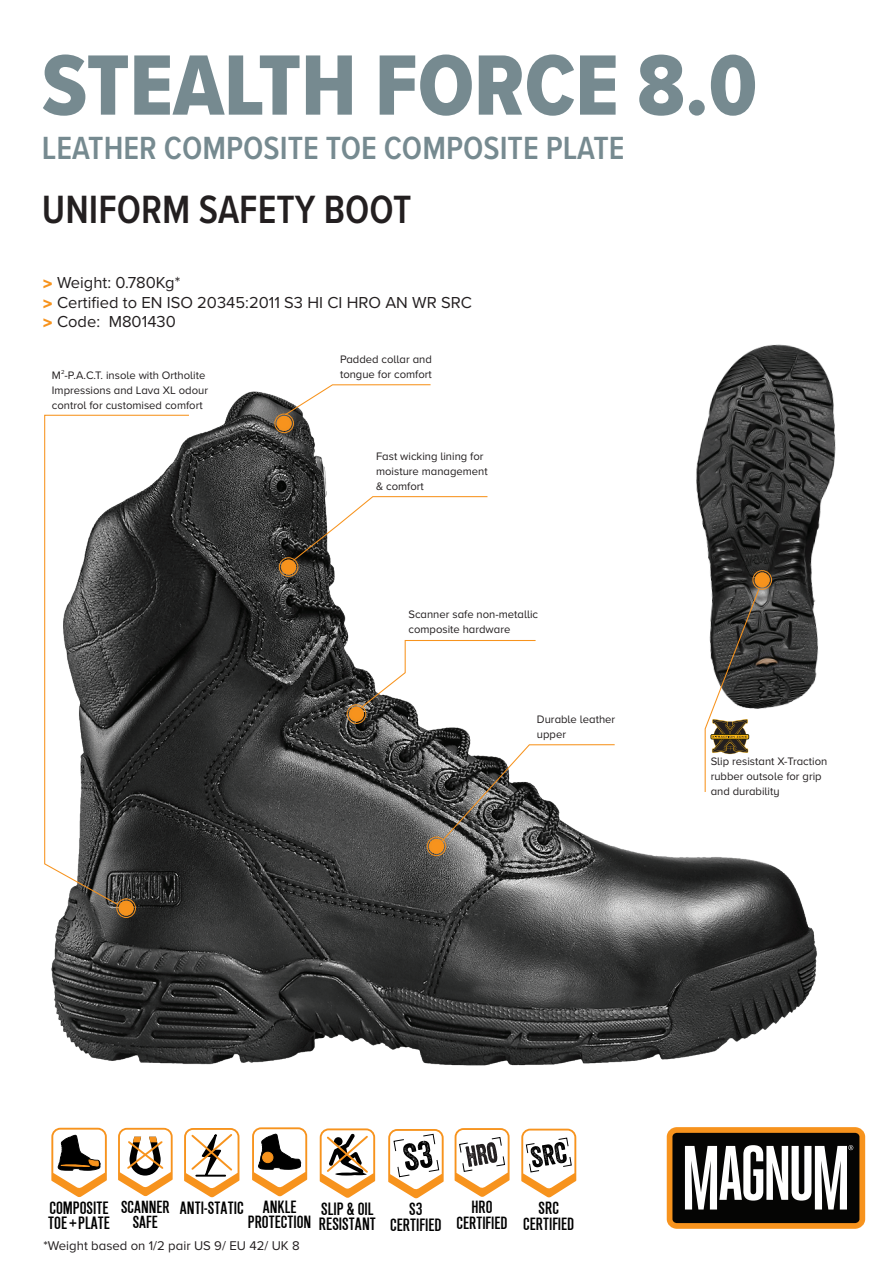
<style>
.page{position:relative;width:893px;height:1263px;background:#fff}
.page>*{position:absolute;margin:0;border:0;box-sizing:border-box;transform-origin:0 0}
.t1{font:88.65px "Proxima Nova A Cond Extrabld";color:#768a90}
.t2{font:600 40.95px "Proxima Nova A Cond";color:#231f20}
.t3{font:600 33.3px "Proxima Nova A Cond";color:#768a90}
.t4{font:16.5px/19.5px "Proxima Nova A";color:#231f20}
.t5{font:15.6px/15.6px "Simple Type Regular SWFTE";letter-spacing:-.01em;color:#000;text-align:center}
.t6{font:15.45px/15.5px "Simple Type Regular SWFTE";letter-spacing:-.01em;color:#000;text-align:center}
.t7{font:13.05px "Proxima Nova A";color:#231f20}
.t8{font:11.25px/15px "Proxima Nova A";color:#231f20}
.s1{font-family:"Helvetica Neue";font-weight:900;font-stretch:condensed;color:#f7931d}
</style>
<div class="page">
<img style="left:716px;top:344px;width:116px;height:45px">
<img style="left:51px;top:389px;width:785px;height:677px">
<svg style="left:667px;top:1127px;width:198px;height:102px"></svg>
<svg style="left:44px;top:414px;width:146px;height:492px"></svg>
<div style="left:119px;top:901px;width:15px;height:14px;background:#f7931d;border-radius:50%"></div>
<div style="left:116px;top:898px;width:20px;height:20px;border:1px solid #f4921e;border-radius:50%"></div>
<div style="left:119px;top:901px;width:15px;height:14px;border:2px solid #f4921e;border-radius:50%"></div>
<svg style="left:439px;top:744px;width:177px;height:100px"></svg>
<svg style="left:360px;top:639px;width:177px;height:70px"></svg>
<div style="left:429px;top:839px;width:15px;height:15px;background:#f7931d;border-radius:50%"></div>
<div style="left:427px;top:837px;width:19px;height:19px;border:1px solid #f4921e;border-radius:50%"></div>
<div style="left:429px;top:839px;width:15px;height:15px;border:2px solid #f4921e;border-radius:50%"></div>
<div style="left:349px;top:707px;width:15px;height:14px;background:#f7931d;border-radius:50%"></div>
<div style="left:347px;top:704px;width:19px;height:20px;border:1px solid #f4921e;border-radius:50%"></div>
<div style="left:349px;top:707px;width:15px;height:14px;border:2px solid #f4921e;border-radius:50%"></div>
<svg style="left:292px;top:496px;width:196px;height:66px"></svg>
<div style="left:281px;top:560px;width:15px;height:14px;background:#f7931d;border-radius:50%"></div>
<div style="left:279px;top:557px;width:19px;height:20px;border:1px solid #f4921e;border-radius:50%"></div>
<div style="left:281px;top:560px;width:15px;height:14px;border:2px solid #f4921e;border-radius:50%"></div>
<svg style="left:284px;top:384px;width:148px;height:32px"></svg>
<div style="left:277px;top:416px;width:15px;height:15px;background:#f7931d;border-radius:50%"></div>
<div style="left:274px;top:414px;width:20px;height:19px;border:1px solid #f4921e;border-radius:50%"></div>
<div style="left:277px;top:416px;width:15px;height:15px;border:2px solid #f4921e;border-radius:50%"></div>
<svg style="left:252px;top:1127px;width:55px;height:69px"></svg>
<div style="left:263px;top:1152px;width:10px;height:10px;background:#f7931d;border-radius:50%"></div>
<div style="left:262px;top:1152px;width:11px;height:11px;border:1px solid #f7931d;border-radius:50%"></div>
<svg style="left:118px;top:1128px;width:55px;height:68px"></svg>
<svg style="left:51px;top:1127px;width:56px;height:70px"></svg>
<svg style="left:388px;top:1129px;width:56px;height:69px"></svg>
<svg style="left:320px;top:1128px;width:55px;height:70px"></svg>
<svg style="left:521px;top:1129px;width:55px;height:68px"></svg>
<svg style="left:455px;top:1128px;width:55px;height:69px"></svg>
<svg style="left:184px;top:1128px;width:55px;height:69px"></svg>
<h1 class="t1" style="left:42px;top:32px;width:717px">STEALTH FORCE 8.0</h1>
<h3 class="t3" style="left:42px;top:128px;width:584px">LEATHER COMPOSITE TOE COMPOSITE PLATE</h3>
<h2 class="t2" style="left:42px;top:184px;width:371px">UNIFORM SAFETY BOOT</h2>
<h3 class="t4" style="left:43px;top:273px;width:430px"><span class="s1">&gt;</span> Weight: 0.780Kg*<br><span class="s1">&gt;</span> Certified to EN ISO 20345:2011 S3 HI CI HRO AN WR SRC <span class="s1">&gt;</span> Code: M801430</h3>
<p class="t8" style="left:52px;top:368px;width:158px">M<sup>2</sup>-P.A.C.T. insole with Ortholite<br>Impressions and Lava XL odour control for customised comfort</p>
<p class="t8" style="left:340px;top:352px;width:93px">Padded collar and tongue for comfort</p>
<p class="t8" style="left:376px;top:449px;width:113px">Fast wicking lining for moisture management &amp; comfort</p>
<p class="t8" style="left:408px;top:607px;width:131px">Scanner safe non-metallic composite hardware</p>
<p class="t8" style="left:537px;top:712px;width:80px">Durable leather upper</p>
<p class="t8" style="left:711px;top:754px;width:118px">Slip resistant X-Traction rubber outsole for grip and durability</p>
<h3 class="t6" style="left:121px;top:1199px;width:50px">SCANNER<br>SAFE</h3>
<h3 class="t5" style="left:248px;top:1199px;width:65px">ANKLE<br>PROTECTION</h3>
<h3 class="t6" style="left:457px;top:1200px;width:53px">HRO<br>CERTIFIED</h3>
<h3 class="t5" style="left:48px;top:1200px;width:64px;text-align:left">COMPOSITE<br>TOE+PLATE</h3>
<h3 class="t5" style="left:390px;top:1201px;width:53px">S3<br>CERTIFIED</h3>
<h3 class="t5" style="left:180px;top:1200px;width:66px">ANTI-STATIC</h3>
<h3 class="t5" style="left:319px;top:1201px;width:59px;text-align:left">SLIP &amp; OIL<br>RESISTANT</h3>
<h3 class="t6" style="left:523px;top:1200px;width:53px">SRC<br>CERTIFIED</h3>
<p class="t7" style="left:43px;top:1237px;width:258px">*Weight based on 1/2 pair US 9/ EU 42/ UK 8</p>
</div>
